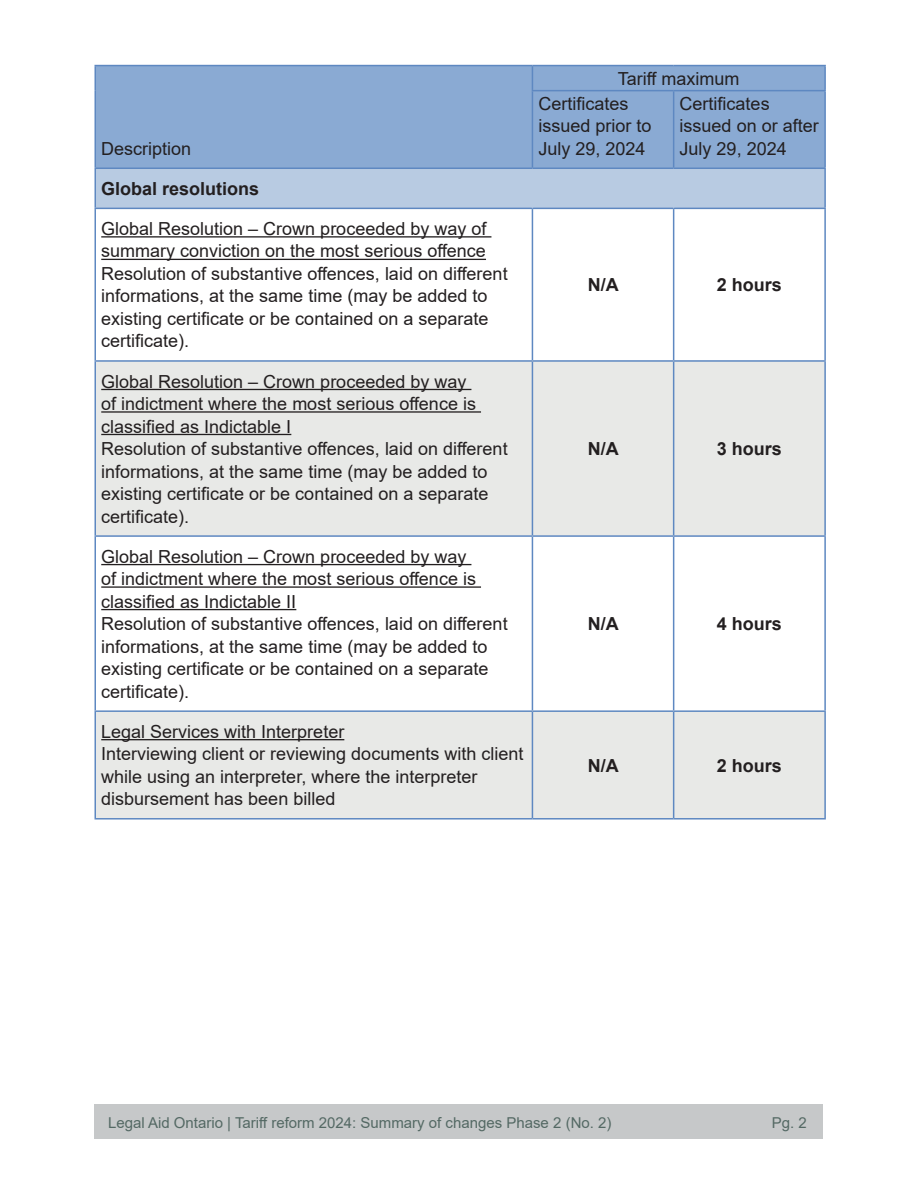
<style>
.page{position:relative;width:918px;height:1188px;background:#fff}
.page>*{position:absolute;margin:0;border:0;box-sizing:border-box;transform-origin:0 0}
.t1{font:18px/22.5px "Arial";color:#231f20}
.t2{font:700 18px "Arial";color:#231f20}
.t3{font:15px "Arial";color:#546964}
</style>
<div class="page">
<div style="left:94px;top:1104px;width:730px;height:34px;background:#c6c8c9"></div>
<div style="left:96px;top:66px;width:728px;height:102px;background:#8aaad3"></div>
<div style="left:96px;top:169px;width:728px;height:39px;background:#b8cbe2"></div>
<svg style="left:96px;top:362px;width:728px;height:456px;fill:#e8e9e7"></svg>
<hr style="left:94px;top:65px;width:438px;height:1px;background:#5e88c1">
<hr style="left:94px;top:66px;width:2px;height:25px;background:#5e88c1">
<hr style="left:532px;top:65px;width:142px;height:1px;background:#5e88c1">
<svg style="left:532px;top:66px;width:1px;height:24px"></svg>
<hr style="left:674px;top:65px;width:152px;height:1px;background:#5e88c1">
<hr style="left:824px;top:66px;width:2px;height:24px;background:#5e88c1">
<hr style="left:94px;top:91px;width:2px;height:77px;background:#5e88c1">
<hr style="left:532px;top:90px;width:142px;height:1px;background:#5e88c1">
<hr style="left:532px;top:91px;width:1px;height:77px;background:#5e88c1">
<hr style="left:674px;top:90px;width:152px;height:1px;background:#5e88c1">
<hr style="left:673px;top:91px;width:1px;height:77px;background:#5e88c1">
<hr style="left:824px;top:91px;width:2px;height:77px;background:#5e88c1">
<hr style="left:94px;top:168px;width:438px;height:1px;background:#5e88c1">
<hr style="left:532px;top:168px;width:142px;height:1px;background:#5e88c1">
<hr style="left:674px;top:168px;width:152px;height:1px;background:#5e88c1">
<hr style="left:94px;top:209px;width:2px;height:151px;background:#5e88c1">
<hr style="left:532px;top:209px;width:1px;height:151px;background:#5e88c1">
<hr style="left:673px;top:209px;width:1px;height:151px;background:#5e88c1">
<hr style="left:824px;top:209px;width:2px;height:151px;background:#5e88c1">
<hr style="left:94px;top:360px;width:438px;height:2px;background:#5e88c1">
<hr style="left:94px;top:362px;width:2px;height:173px;background:#5e88c1">
<hr style="left:532px;top:360px;width:142px;height:2px;background:#5e88c1">
<hr style="left:532px;top:362px;width:1px;height:173px;background:#5e88c1">
<hr style="left:674px;top:360px;width:152px;height:2px;background:#5e88c1">
<hr style="left:673px;top:362px;width:1px;height:173px;background:#5e88c1">
<hr style="left:824px;top:362px;width:2px;height:173px;background:#5e88c1">
<hr style="left:94px;top:535px;width:438px;height:2px;background:#5e88c1">
<hr style="left:94px;top:537px;width:2px;height:173px;background:#5e88c1">
<hr style="left:532px;top:535px;width:142px;height:2px;background:#5e88c1">
<hr style="left:532px;top:537px;width:1px;height:173px;background:#5e88c1">
<hr style="left:674px;top:535px;width:152px;height:2px;background:#5e88c1">
<hr style="left:673px;top:537px;width:1px;height:173px;background:#5e88c1">
<hr style="left:824px;top:537px;width:2px;height:173px;background:#5e88c1">
<hr style="left:94px;top:710px;width:438px;height:2px;background:#5e88c1">
<hr style="left:94px;top:712px;width:2px;height:106px;background:#5e88c1">
<hr style="left:532px;top:710px;width:142px;height:2px;background:#5e88c1">
<hr style="left:532px;top:712px;width:1px;height:106px;background:#5e88c1">
<hr style="left:674px;top:710px;width:152px;height:2px;background:#5e88c1">
<hr style="left:673px;top:712px;width:1px;height:106px;background:#5e88c1">
<hr style="left:824px;top:712px;width:2px;height:106px;background:#5e88c1">
<hr style="left:94px;top:818px;width:438px;height:2px;background:#5e88c1">
<hr style="left:532px;top:818px;width:142px;height:2px;background:#5e88c1">
<hr style="left:674px;top:818px;width:152px;height:2px;background:#5e88c1">
<hr style="left:94px;top:169px;width:2px;height:39px;background:#5e88c1">
<hr style="left:824px;top:169px;width:2px;height:39px;background:#5e88c1">
<hr style="left:94px;top:208px;width:438px;height:1px;background:#5e88c1">
<hr style="left:532px;top:208px;width:142px;height:1px;background:#5e88c1">
<hr style="left:674px;top:208px;width:152px;height:1px;background:#5e88c1">
<hr style="left:532px;top:169px;width:1px;height:39px;background:#b8cbe2">
<hr style="left:673px;top:169px;width:1px;height:39px;background:#b8cbe2">
<hr style="left:101px;top:236px;width:390px;height:2px;background:#231f20">
<hr style="left:101px;top:259px;width:385px;height:1px;background:#231f20">
<hr style="left:101px;top:389px;width:370px;height:1px;background:#231f20">
<hr style="left:101px;top:411px;width:380px;height:2px;background:#231f20">
<hr style="left:101px;top:434px;width:190px;height:1px;background:#231f20">
<hr style="left:101px;top:564px;width:370px;height:1px;background:#231f20">
<hr style="left:101px;top:586px;width:380px;height:2px;background:#231f20">
<hr style="left:101px;top:609px;width:195px;height:1px;background:#231f20">
<hr style="left:101px;top:739px;width:243px;height:1px;background:#231f20">
<p class="t1" style="left:101px;top:137px;width:92px">Description</p>
<p class="t1" style="left:618px;top:67px;width:123px">Tariff maximum</p>
<p class="t1" style="left:538px;top:92px;width:115px">Certificates issued prior to<br>July 29, 2024</p>
<p class="t1" style="left:680px;top:92px;width:141px">Certificates issued on or after<br>July 29, 2024</p>
<p class="t2" style="left:101px;top:176px;width:160px">Global resolutions</p>
<p class="t1" style="left:101px;top:217px;width:387px">Global Resolution – Crown proceeded by way of summary conviction on the most serious offence</p>
<p class="t1" style="left:101px;top:262px;width:408px">Resolution of substantive offences, laid on different informations, at the same time (may be added to existing certificate or be contained on a separate certificate).</p>
<p class="t2" style="left:588px;top:272px;width:32px">N/A</p>
<p class="t2" style="left:717px;top:272px;width:67px">2 hours</p>
<p class="t1" style="left:101px;top:370px;width:376px">Global Resolution – Crown proceeded by way of indictment where the most serious offence is classified as Indictable I</p>
<p class="t1" style="left:101px;top:437px;width:408px">Resolution of substantive offences, laid on different informations, at the same time (may be added to existing certificate or be contained on a separate certificate).</p>
<p class="t2" style="left:588px;top:436px;width:32px">N/A</p>
<p class="t2" style="left:717px;top:436px;width:67px">3 hours</p>
<p class="t1" style="left:101px;top:545px;width:376px">Global Resolution – Crown proceeded by way of indictment where the most serious offence is classified as Indictable II</p>
<p class="t1" style="left:101px;top:612px;width:408px">Resolution of substantive offences, laid on different informations, at the same time (may be added to existing certificate or be contained on a separate certificate).</p>
<p class="t2" style="left:588px;top:611px;width:32px">N/A</p>
<p class="t2" style="left:717px;top:611px;width:67px">4 hours</p>
<p class="t1" style="left:101px;top:720px;width:245px">Legal Services with Interpreter</p>
<p class="t1" style="left:101px;top:743px;width:424px">Interviewing client or reviewing documents with client while using an interpreter, where the interpreter disbursement has been billed</p>
<p class="t2" style="left:588px;top:753px;width:32px">N/A</p>
<p class="t2" style="left:717px;top:753px;width:67px">2 hours</p>
<p class="t3" style="left:108px;top:1112px;width:505px">Legal Aid Ontario | Tariff reform 2024: Summary of changes Phase 2 (No. 2)</p>
<p class="t3" style="left:772px;top:1112px;width:37px">Pg. 2</p>
</div>
